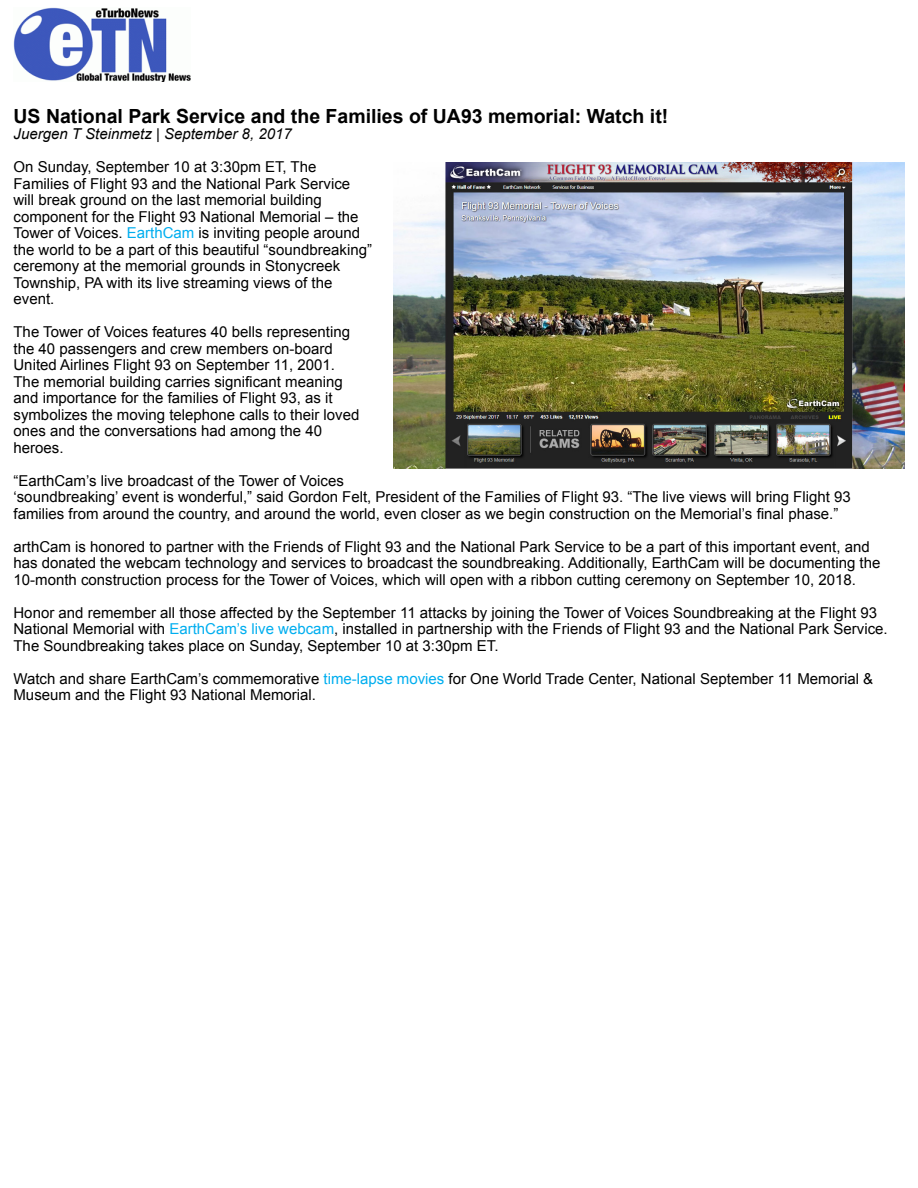
<style>
.page{position:relative;width:918px;height:1188px;background:#fff}
.page>*{position:absolute;margin:0;border:0;box-sizing:border-box;transform-origin:0 0}
.t1{font:700 19.5px "Arial";color:#000}
.t2{font:15px/16.5px "Arial";color:#000}
.t3{font:italic 15px "Arial";color:#000}
.s1{color:#00aeef}
</style>
<div class="page">
<img style="left:393px;top:162px;width:511px;height:307px">
<img style="left:13px;top:7px;width:178px;height:74px">
<h1 class="t1" style="left:14px;top:103px;width:656px">US National Park Service and the Families of UA93 memorial: Watch it!</h1>
<p class="t3" style="left:14px;top:124px;width:280px">Juergen T Steinmetz | September 8, 2017</p>
<p class="t2" style="left:14px;top:159px;width:360px">On Sunday, September 10 at 3:30pm ET, The Families of Flight 93 and the National Park Service will break ground on the last memorial building component for the Flight 93 National Memorial – the Tower of Voices. <span class="s1">EarthCam</span> is inviting people around the world to be a part of this beautiful “soundbreaking” ceremony at the memorial grounds in Stonycreek Township, PA with its live streaming views of the event.</p>
<p class="t2" style="left:14px;top:324px;width:347px">The Tower of Voices features 40 bells representing the 40 passengers and crew members on-board United Airlines Flight 93 on September 11, 2001.<br>The memorial building carries significant meaning and importance for the families of Flight 93, as it symbolizes the moving telephone calls to their loved ones and the conversations had among the 40 heroes.</p>
<p class="t2" style="left:14px;top:472px;width:839px">“EarthCam’s live broadcast of the Tower of Voices<br>‘soundbreaking’ event is wonderful,” said Gordon Felt, President of the Families of Flight 93. “The live views will bring Flight 93 families from around the country, and around the world, even closer as we begin construction on the Memorial’s final phase.”</p>
<p class="t2" style="left:14px;top:538px;width:868px">arthCam is honored to partner with the Friends of Flight 93 and the National Park Service to be a part of this important event, and has donated the webcam technology and services to broadcast the soundbreaking. Additionally, EarthCam will be documenting the<br>10-month construction process for the Tower of Voices, which will open with a ribbon cutting ceremony on September 10, 2018.</p>
<p class="t2" style="left:13px;top:604px;width:876px">Honor and remember all those affected by the September 11 attacks by joining the Tower of Voices Soundbreaking at the Flight 93<br>National Memorial with <span class="s1">EarthCam’s live webcam</span>, installed in partnership with the Friends of Flight 93 and the National Park Service.<br>The Soundbreaking takes place on Sunday, September 10 at 3:30pm ET.</p>
<p class="t2" style="left:13px;top:670px;width:861px">Watch and share EarthCam’s commemorative <span class="s1">time-lapse movies</span> for One World Trade Center, National September 11 Memorial &amp;<br>Museum and the Flight 93 National Memorial.</p>
</div>
